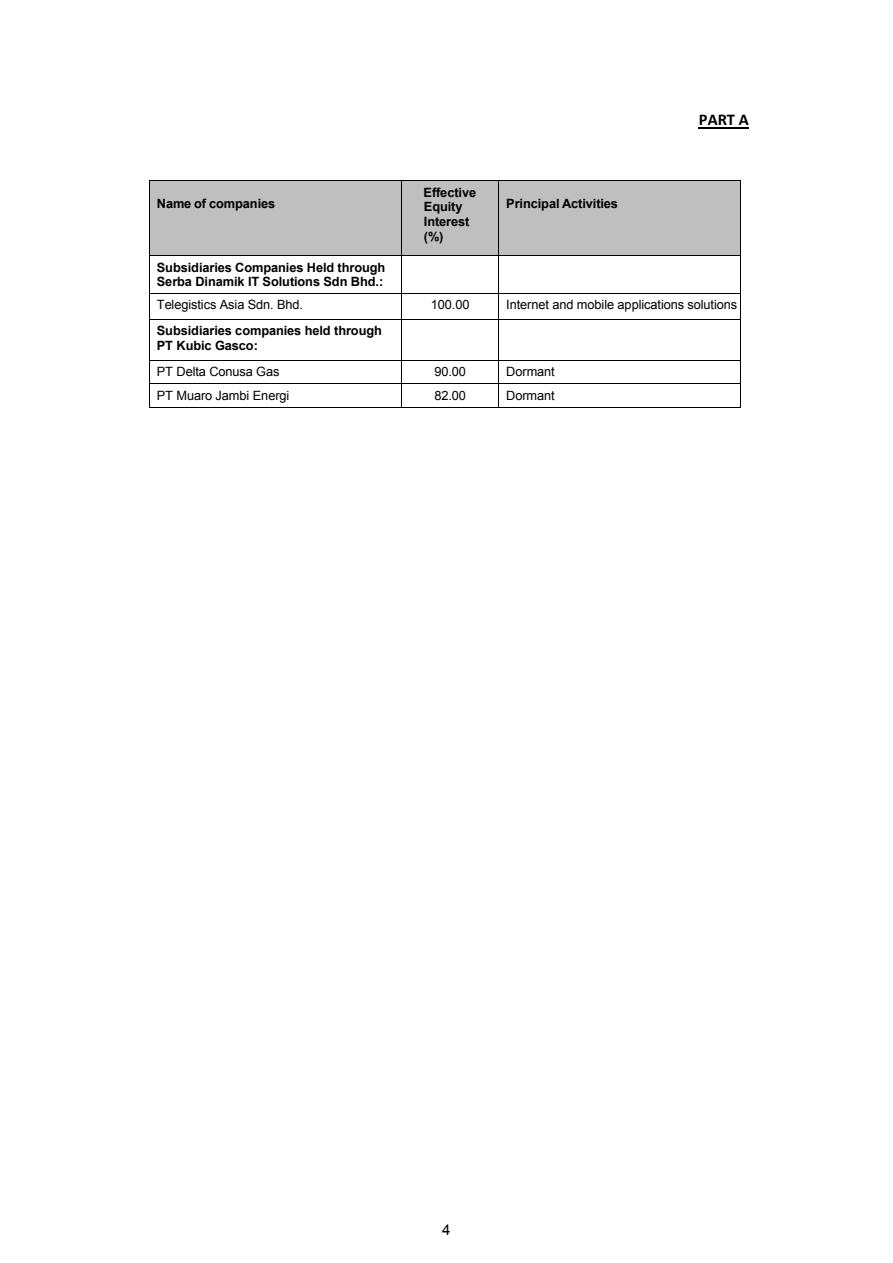
<style>
.page{position:relative;width:893px;height:1263px;background:#fff}
.page>*{position:absolute;margin:0;border:0;box-sizing:border-box;transform-origin:0 0}
.t1{font:700 16.5px "Calibri";color:#000}
.t2{font:15px "Arial";color:#000}
.t3{font:700 12.75px/14.7px "Arial";letter-spacing:-.005em;color:#000}
.t4{font:12.75px "Arial";letter-spacing:-.005em;color:#000}
</style>
<div class="page">
<hr style="left:699px;top:127px;width:50px;height:1px;background:#000">
<div style="left:150px;top:181px;width:251px;height:74px;background:#bfbfbf"></div>
<div style="left:402px;top:181px;width:96px;height:74px;background:#bfbfbf"></div>
<div style="left:499px;top:181px;width:241px;height:74px;background:#bfbfbf"></div>
<hr style="left:150px;top:180px;width:251px;height:1px;background:#000">
<hr style="left:402px;top:180px;width:96px;height:1px;background:#000">
<hr style="left:499px;top:180px;width:241px;height:1px;background:#000">
<hr style="left:149px;top:181px;width:1px;height:74px;background:#000">
<hr style="left:401px;top:181px;width:1px;height:74px;background:#000">
<hr style="left:498px;top:181px;width:1px;height:74px;background:#000">
<hr style="left:740px;top:181px;width:1px;height:74px;background:#000">
<hr style="left:150px;top:255px;width:251px;height:1px;background:#000">
<hr style="left:402px;top:255px;width:96px;height:1px;background:#000">
<hr style="left:499px;top:255px;width:241px;height:1px;background:#000">
<hr style="left:149px;top:256px;width:1px;height:37px;background:#000">
<hr style="left:401px;top:256px;width:1px;height:37px;background:#000">
<hr style="left:498px;top:256px;width:1px;height:37px;background:#000">
<hr style="left:740px;top:256px;width:1px;height:37px;background:#000">
<hr style="left:150px;top:293px;width:251px;height:1px;background:#000">
<hr style="left:402px;top:293px;width:96px;height:1px;background:#000">
<hr style="left:499px;top:293px;width:241px;height:1px;background:#000">
<svg style="left:149px;top:293px;width:1px;height:27px"></svg>
<hr style="left:150px;top:319px;width:251px;height:1px;background:#000">
<svg style="left:401px;top:293px;width:1px;height:27px"></svg>
<hr style="left:402px;top:319px;width:96px;height:1px;background:#000">
<svg style="left:498px;top:293px;width:1px;height:27px"></svg>
<hr style="left:499px;top:319px;width:241px;height:1px;background:#000">
<svg style="left:740px;top:293px;width:1px;height:27px"></svg>
<hr style="left:149px;top:320px;width:1px;height:40px;background:#000">
<hr style="left:401px;top:320px;width:1px;height:40px;background:#000">
<hr style="left:498px;top:320px;width:1px;height:40px;background:#000">
<hr style="left:740px;top:320px;width:1px;height:40px;background:#000">
<hr style="left:150px;top:360px;width:251px;height:1px;background:#000">
<hr style="left:402px;top:360px;width:96px;height:1px;background:#000">
<hr style="left:499px;top:360px;width:241px;height:1px;background:#000">
<hr style="left:150px;top:384px;width:251px;height:1px;background:#000">
<hr style="left:402px;top:384px;width:96px;height:1px;background:#000">
<hr style="left:499px;top:384px;width:241px;height:1px;background:#000">
<svg style="left:149px;top:360px;width:1px;height:48px"></svg>
<hr style="left:150px;top:407px;width:251px;height:1px;background:#000">
<svg style="left:401px;top:360px;width:1px;height:48px"></svg>
<hr style="left:402px;top:407px;width:96px;height:1px;background:#000">
<svg style="left:498px;top:360px;width:1px;height:48px"></svg>
<hr style="left:499px;top:407px;width:241px;height:1px;background:#000">
<svg style="left:740px;top:360px;width:1px;height:48px"></svg>
<p class="t1" style="left:699px;top:108px;width:51px">PART A</p>
<p class="t3" style="left:157px;top:197px;width:120px">Name of companies</p>
<p class="t3" style="left:424px;top:185px;width:54px">Effective<br>Equity<br>Interest (%)</p>
<p class="t3" style="left:506px;top:197px;width:113px">Principal Activities</p>
<p class="t3" style="left:157px;top:260px;width:230px">Subsidiaries Companies Held through<br>Serba Dinamik IT Solutions Sdn Bhd.:</p>
<p class="t4" style="left:157px;top:296px;width:148px">Telegistics Asia Sdn. Bhd.</p>
<p class="t4" style="left:431px;top:296px;width:40px">100.00</p>
<p class="t4" style="left:506px;top:296px;width:232px">Internet and mobile applications solutions</p>
<p class="t3" style="left:157px;top:324px;width:227px">Subsidiaries companies held through<br>PT Kubic Gasco:</p>
<p class="t4" style="left:157px;top:364px;width:124px">PT Delta Conusa Gas</p>
<p class="t4" style="left:434px;top:364px;width:33px">90.00</p>
<p class="t4" style="left:506px;top:364px;width:50px">Dormant</p>
<p class="t4" style="left:157px;top:387px;width:134px">PT Muaro Jambi Energi</p>
<p class="t4" style="left:434px;top:387px;width:33px">82.00</p>
<p class="t4" style="left:506px;top:387px;width:50px">Dormant</p>
<p class="t2" style="left:442px;top:1220px;width:10px">4</p>
</div>
